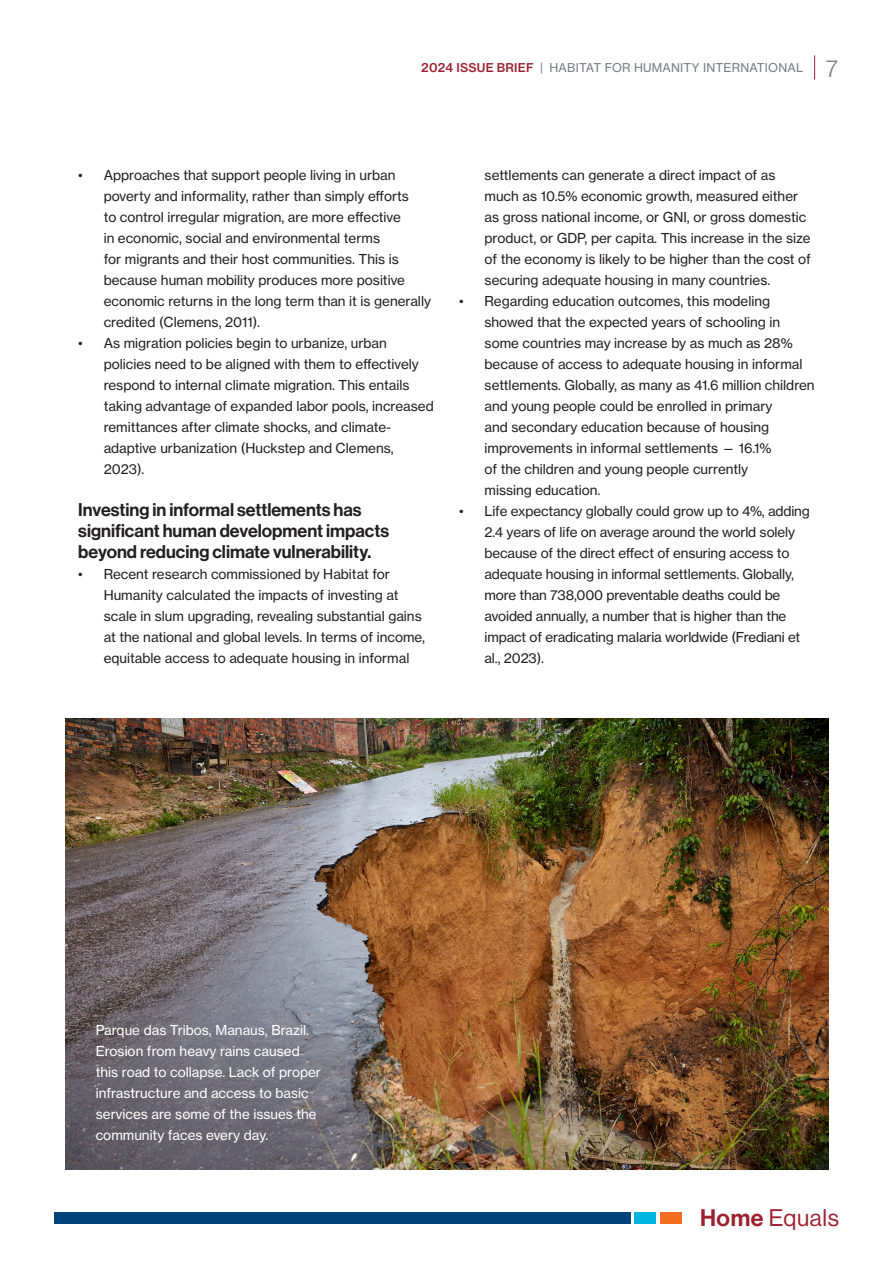
<style>
.page{position:relative;width:893px;height:1263px;background:#fff}
.page>*{position:absolute;margin:0;border:0;box-sizing:border-box;transform-origin:0 0}
.t1{font:23.55px "N Haas Grotesk DS Pro 55 Rg";letter-spacing:.025em;color:#9d2130}
.Heads{font:18px/21px "N Haas Grotesk DS Pro 65 Md";color:#231f20}
.Body_Small_List_2_1{font:13.5px/21px "N Haas Grotesk TX Pro 55 Rg";color:#231f20}
.Body_Small{font:13.5px/21px "N Haas Grotesk TX Pro 55 Rg";color:#fff}
.t2{font:12px "N Haas Grotesk TX Pro 55 Rg";letter-spacing:.015em;color:#787d83}
.s1{font-family:"N Haas Grotesk TX Pro 65 Md";color:#9d2130}
.s2{font-family:"N Haas Grotesk DS Pro 45 Lt";font-size:24px}
.s3{font-family:"N Haas Grotesk DS Pro 65 Md"}
</style>
<div class="page">
<div style="left:54px;top:1212px;width:577px;height:12px;background:#01427c"></div>
<div style="left:635px;top:1212px;width:21px;height:12px;background:#00b4e0"></div>
<div style="left:660px;top:1212px;width:21px;height:12px;background:#f36e21"></div>
<svg style="left:814px;top:55px;width:1px;height:25px"></svg>
<img style="left:66px;top:719px;width:763px;height:450px">
<p class="t2" style="left:421px;top:60px;width:418px"><span class="s1">2024 ISSUE BRIEF</span> | HABITAT FOR HUMANITY INTERNATIONAL <span class="s2">7</span></p>
<p class="Body_Small_List_2_1" style="left:104px;top:165px;width:329px;text-indent:-25px">• Approaches that support people living in urban poverty and informality, rather than simply efforts<br>to control irregular migration, are more effective<br>in economic, social and environmental terms<br>for migrants and their host communities. This is because human mobility produces more positive economic returns in the long term than it is generally credited (Clemens, 2011).</p>
<p class="Body_Small_List_2_1" style="left:104px;top:333px;width:332px;text-indent:-25px">• As migration policies begin to urbanize, urban policies need to be aligned with them to effectively respond to internal climate migration. This entails taking advantage of expanded labor pools, increased remittances after climate shocks, and climate&shy;adaptive urbanization (Huckstep and Clemens, 2023).</p>
<p class="Heads" style="left:78px;top:499px;width:312px">Investing in informal settlements has significant human development impacts beyond reducing climate vulnerability.</p>
<p class="Body_Small_List_2_1" style="left:104px;top:564px;width:323px;text-indent:-25px">• Recent research commissioned by Habitat for Humanity calculated the impacts of investing at scale in slum upgrading, revealing substantial gains at the national and global levels. In terms of income, equitable access to adequate housing in informal</p>
<p class="Body_Small_List_2_1" style="left:484px;top:165px;width:328px">settlements can generate a direct impact of as much as 10.5% economic growth, measured either as gross national income, or GNI, or gross domestic product, or GDP, per capita. This increase in the size of the economy is likely to be higher than the cost of securing adequate housing in many countries.</p>
<p class="Body_Small_List_2_1" style="left:484px;top:291px;width:332px;text-indent:-25px">• Regarding education outcomes, this modeling showed that the expected years of schooling in some countries may increase by as much as 28% because of access to adequate housing in informal settlements. Globally, as many as 41.6 million children and young people could be enrolled in primary<br>and secondary education because of housing improvements in informal settlements — 16.1%<br>of the children and young people currently<br>missing education.</p>
<p class="Body_Small_List_2_1" style="left:484px;top:501px;width:327px;text-indent:-25px">• Life expectancy globally could grow up to 4%, adding 2.4 years of life on average around the world solely because of the direct effect of ensuring access to adequate housing in informal settlements. Globally, more than 738,000 preventable deaths could be avoided annually, a number that is higher than the impact of eradicating malaria worldwide (Frediani et al., 2023).</p>
<p class="Body_Small" style="left:96px;top:1019px;width:227px">Parque das Tribos, Manaus, Brazil.<br>Erosion from heavy rains caused this road to collapse. Lack of proper infrastructure and access to basic services are some of the issues the community faces every day.</p>
<h1 class="t1" style="left:700px;top:1204px;width:140px"><span class="s3">Home</span> Equals</h1>
</div>
